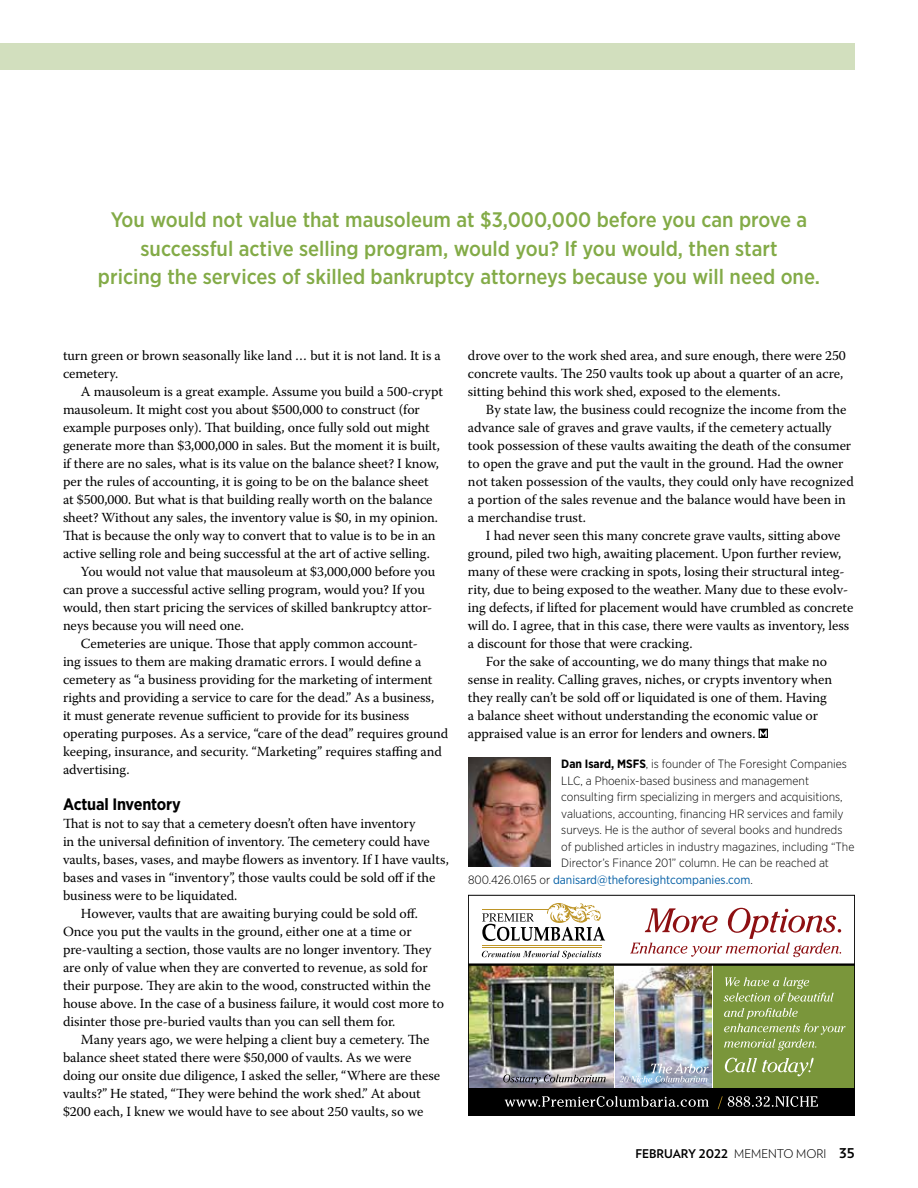
<style>
.page{position:relative;width:918px;height:1188px;background:#fff}
.page>*{position:absolute;margin:0;border:0;box-sizing:border-box;transform-origin:0 0}
.t1{font:500 21px/28.5px "Gotham Narrow";color:#83ab47;text-align:center}
.t2{font:700 16.5px "Gotham Narrow";letter-spacing:-.01em;color:#000}
.t3{font:13.8px/18px "Warnock Pro";letter-spacing:-.005em;color:#000}
.t4{font:300 12px "Gotham Narrow";color:#000}
.t5{font:12px "Gotham Narrow";color:#005da4}
.t6{font:700 12px "Verlag";color:#000}
.s1{font-weight:700}
.s2{font-weight:300;color:#000}
.s3{font-weight:300}
.s4{font-size:13.5px}
</style>
<div class="page">
<div style="left:0;top:43px;width:855px;height:27px;background:#d2dfbe"></div>
<svg style="left:759px;top:729px;width:9px;height:9px"></svg>
<img style="left:468px;top:757px;width:83px;height:110px">
<div style="left:713px;top:964px;width:142px;height:127px;background:#7a963b"></div>
<img style="left:615px;top:966px;width:96px;height:122px">
<img style="left:470px;top:966px;width:143px;height:122px">
<div style="left:468px;top:1088px;width:387px;height:28px;background:#000"></div>
<svg style="left:482px;top:951px;width:119px;height:8px"></svg>
<hr style="left:482px;top:945px;width:120px;height:1px;background:#be9527">
<hr style="left:482px;top:947px;width:120px;height:1px;background:#be9527">
<svg style="left:482px;top:903px;width:123px;height:38px"></svg>
<hr style="left:482px;top:909px;width:67px;height:1px;background:#be9527">
<svg style="left:718px;top:1096px;width:100px;height:13px"></svg>
<svg style="left:505px;top:1096px;width:204px;height:11px"></svg>
<hr style="left:468px;top:963px;width:387px;height:3px;background:#000">
<svg style="left:630px;top:908px;width:211px;height:49px"></svg>
<svg style="left:725px;top:1058px;width:89px;height:18px"></svg>
<svg style="left:724px;top:1008px;width:122px;height:42px"></svg>
<svg style="left:724px;top:977px;width:110px;height:25px"></svg>
<svg style="left:619px;top:1063px;width:90px;height:19px;background:#a9b9cb"></svg>
<svg style="left:503px;top:1074px;width:103px;height:11px"></svg>
<div style="left:468px;top:895px;width:387px;height:221px;border:1px solid #000"></div>
<h1 class="t1" style="left:98px;top:205px;width:724px">You would not value that mausoleum at $3,000,000 before you can prove a successful active selling program, would you? If you would, then start<br>pricing the services of skilled bankruptcy attorneys because you will need one.</h1>
<p class="t3" style="left:63px;top:346px;width:379px">turn green or brown seasonally like land … but it is not land. It is a cemetery.</p>
<p class="t3" style="left:81px;top:382px;width:364px">A mausoleum is a great example. Assume you build a 500-crypt</p>
<p class="t3" style="left:63px;top:400px;width:358px">mausoleum. It might cost you about $500,000 to construct (for</p>
<p class="t3" style="left:63px;top:418px;width:368px">example purposes only). That building, once fully sold out might</p>
<p class="t3" style="left:63px;top:436px;width:379px">generate more than $3,000,000 in sales. But the moment it is built,</p>
<p class="t3" style="left:63px;top:454px;width:378px">if there are no sales, what is its value on the balance sheet? I know,</p>
<p class="t3" style="left:63px;top:472px;width:367px">per the rules of accounting, it is going to be on the balance sheet</p>
<p class="t3" style="left:63px;top:490px;width:371px">at $500,000. But what is that building really worth on the balance</p>
<p class="t3" style="left:63px;top:508px;width:376px">sheet? Without any sales, the inventory value is $0, in my opinion.</p>
<p class="t3" style="left:63px;top:526px;width:374px">That is because the only way to convert that to value is to be in an</p>
<p class="t3" style="left:63px;top:544px;width:369px">active selling role and being successful at the art of active selling.</p>
<p class="t3" style="left:81px;top:562px;width:356px">You would not value that mausoleum at $3,000,000 before you</p>
<p class="t3" style="left:63px;top:580px;width:364px">can prove a successful active selling program, would you? If you</p>
<p class="t3" style="left:63px;top:598px;width:371px">would, then start pricing the services of skilled bankruptcy attor-</p>
<p class="t3" style="left:63px;top:616px;width:183px">neys because you will need one.</p>
<p class="t3" style="left:81px;top:634px;width:338px">Cemeteries are unique. Those that apply common account-</p>
<p class="t3" style="left:63px;top:652px;width:360px">ing issues to them are making dramatic errors. I would define a</p>
<p class="t3" style="left:63px;top:670px;width:371px">cemetery as “a business providing for the marketing of interment</p>
<p class="t3" style="left:63px;top:688px;width:373px">rights and providing a service to care for the dead.” As a business,</p>
<p class="t3" style="left:63px;top:706px;width:348px">it must generate revenue sufficient to provide for its business</p>
<p class="t3" style="left:63px;top:724px;width:387px">operating purposes. As a service, “care of the dead” requires ground</p>
<p class="t3" style="left:63px;top:742px;width:380px">keeping, insurance, and security. “Marketing” requires staffing and</p>
<p class="t3" style="left:63px;top:760px;width:68px">advertising.</p>
<p class="t2" style="left:63px;top:794px;width:119px">Actual Inventory</p>
<p class="t3" style="left:63px;top:814px;width:354px">That is not to say that a cemetery doesn’t often have inventory</p>
<p class="t3" style="left:63px;top:832px;width:368px">in the universal definition of inventory. The cemetery could have</p>
<p class="t3" style="left:63px;top:850px;width:387px">vaults, bases, vases, and maybe flowers as inventory. If I have vaults,</p>
<p class="t3" style="left:63px;top:868px;width:374px">bases and vases in “inventory”, those vaults could be sold off if the</p>
<p class="t3" style="left:63px;top:886px;width:176px">business were to be liquidated.</p>
<p class="t3" style="left:81px;top:904px;width:339px">However, vaults that are awaiting burying could be sold off.</p>
<p class="t3" style="left:63px;top:922px;width:350px">Once you put the vaults in the ground, either one at a time or</p>
<p class="t3" style="left:63px;top:940px;width:370px">pre-vaulting a section, those vaults are no longer inventory. They</p>
<p class="t3" style="left:63px;top:958px;width:366px">are only of value when they are converted to revenue, as sold for</p>
<p class="t3" style="left:63px;top:976px;width:369px">their purpose. They are akin to the wood, constructed within the</p>
<p class="t3" style="left:63px;top:994px;width:383px">house above. In the case of a business failure, it would cost more to</p>
<p class="t3" style="left:63px;top:1012px;width:334px">disinter those pre-buried vaults than you can sell them for.</p>
<p class="t3" style="left:81px;top:1030px;width:350px">Many years ago, we were helping a client buy a cemetery. The</p>
<p class="t3" style="left:63px;top:1048px;width:350px">balance sheet stated there were $50,000 of vaults. As we were</p>
<p class="t3" style="left:63px;top:1066px;width:379px">doing our onsite due diligence, I asked the seller, “Where are these</p>
<p class="t3" style="left:63px;top:1084px;width:359px">vaults?” He stated, “They were behind the work shed.” At about</p>
<p class="t3" style="left:63px;top:1102px;width:362px">$200 each, I knew we would have to see about 250 vaults, so we</p>
<p class="t3" style="left:468px;top:346px;width:379px">drove over to the work shed area, and sure enough, there were 250 concrete vaults. The 250 vaults took up about a quarter of an acre, sitting behind this work shed, exposed to the elements.</p>
<p class="t3" style="left:468px;top:400px;width:387px;text-indent:18px">By state law, the business could recognize the income from the advance sale of graves and grave vaults, if the cemetery actually took possession of these vaults awaiting the death of the consumer to open the grave and put the vault in the ground. Had the owner not taken possession of the vaults, they could only have recognized a portion of the sales revenue and the balance would have been in a merchandise trust.</p>
<p class="t3" style="left:486px;top:526px;width:356px">I had never seen this many concrete grave vaults, sitting above</p>
<p class="t3" style="left:468px;top:544px;width:375px">ground, piled two high, awaiting placement. Upon further review,</p>
<p class="t3" style="left:468px;top:562px;width:378px">many of these were cracking in spots, losing their structural integ-</p>
<p class="t3" style="left:468px;top:580px;width:382px">rity, due to being exposed to the weather. Many due to these evolv-</p>
<p class="t3" style="left:468px;top:598px;width:387px">ing defects, if lifted for placement would have crumbled as concrete</p>
<p class="t3" style="left:468px;top:616px;width:383px">will do. I agree, that in this case, there were vaults as inventory, less</p>
<p class="t3" style="left:468px;top:634px;width:226px">a discount for those that were cracking.</p>
<p class="t3" style="left:486px;top:652px;width:343px">For the sake of accounting, we do many things that make no</p>
<p class="t3" style="left:468px;top:670px;width:366px">sense in reality. Calling graves, niches, or crypts inventory when</p>
<p class="t3" style="left:468px;top:688px;width:360px">they really can’t be sold off or liquidated is one of them. Having</p>
<p class="t3" style="left:468px;top:706px;width:352px">a balance sheet without understanding the economic value or</p>
<p class="t3" style="left:468px;top:724px;width:289px">appraised value is an error for lenders and owners.</p>
<p class="t4" style="left:561px;top:756px;width:287px"><span class="s1">Dan Isard, MSFS</span>, is founder of The Foresight Companies</p>
<p class="t4" style="left:561px;top:773px;width:249px">LLC, a Phoenix-based business and management</p>
<p class="t4" style="left:561px;top:789px;width:283px">consulting firm specializing in mergers and acquisitions,</p>
<p class="t4" style="left:561px;top:806px;width:284px">valuations, accounting, financing HR services and family</p>
<p class="t4" style="left:561px;top:822px;width:283px">surveys. He is the author of several books and hundreds</p>
<p class="t4" style="left:561px;top:839px;width:295px">of published articles in industry magazines, including “The</p>
<p class="t4" style="left:561px;top:855px;width:269px">Director’s Finance 201” column. He can be reached at</p>
<p class="t5" style="left:468px;top:872px;width:286px"><span class="s2">800.426.0165 or</span> danisard@theforesightcompanies.com<span class="s2">.</span></p>
<p class="t6" style="left:635px;top:1145px;width:221px">FEBRUARY 2022 <span class="s3">MEMENTO MORI</span> <span class="s4">35</span></p>
</div>
